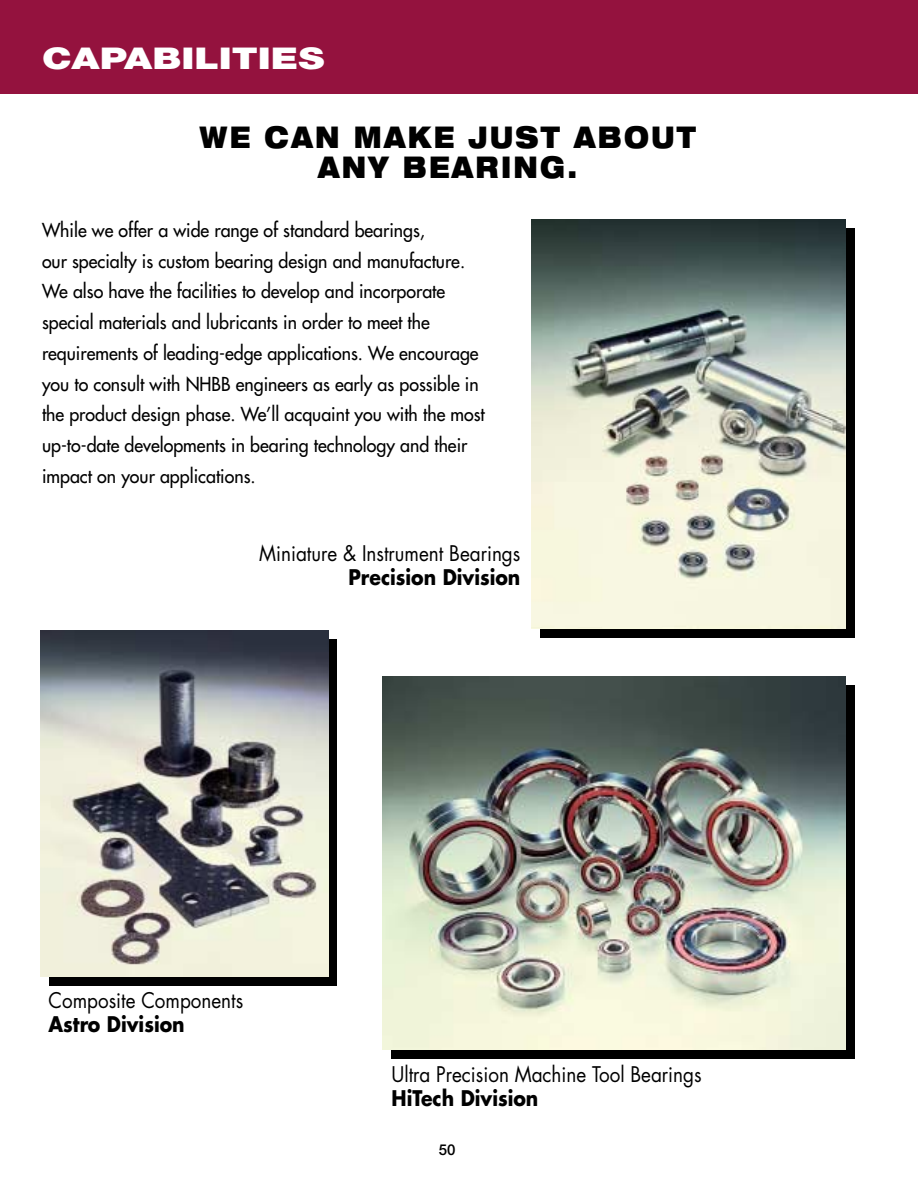
<style>
.page{position:relative;width:918px;height:1188px;background:#fff}
.page>*{position:absolute;margin:0;border:0;box-sizing:border-box;transform-origin:0 0}
.t1{font:900 expanded 30px/30px "Helvetica Neue";letter-spacing:.095em;color:#000;text-align:center;scale:.8 1}
.t2{font:900 30px "Helvetica Neue";color:#fff;scale:1.3 1}
.t3{font:21px "Futura";color:#000;scale:.9 1}
.t4{font:700 21px "Futura";color:#000;scale:.9 1}
.t5{font:18.75px/30.8px "Futura";color:#000;scale:.95 1}
.t6{font:500 15px "Helvetica Neue";color:#000}
</style>
<div class="page">
<div style="left:0;top:0;width:918px;height:94px;background:#94123e"></div>
<div style="left:50px;top:639px;width:288px;height:347px;background:#000"></div>
<img style="left:40px;top:630px;width:288px;height:346px">
<div style="left:392px;top:686px;width:463px;height:373px;background:#000"></div>
<div style="left:540px;top:228px;width:315px;height:410px;background:#000"></div>
<img style="left:531px;top:219px;width:315px;height:409px">
<img style="left:382px;top:676px;width:464px;height:374px">
<h1 class="t2" style="left:42px;top:48px;width:219px">CAPABILITIES</h1>
<h1 class="t1" style="left:200px;top:125px;width:622px">WE CAN MAKE JUST ABOUT<br>ANY BEARING.</h1>
<p class="t5" style="left:42px;top:216px;width:468px">While we offer a wide range of standard bearings,<br>our specialty is custom bearing design and manufacture.<br>We also have the facilities to develop and incorporate special materials and lubricants in order to meet the requirements of leading-edge applications. We encourage you to consult with NHBB engineers as early as possible in the product design phase. We’ll acquaint you with the most up-to-date developments in bearing technology and their impact on your applications.</p>
<p class="t3" style="left:259px;top:544px;width:292px">Miniature &amp; Instrument Bearings</p>
<p class="t4" style="left:348px;top:568px;width:193px">Precision Division</p>
<p class="t3" style="left:49px;top:991px;width:218px">Composite Components</p>
<p class="t4" style="left:49px;top:1015px;width:153px">Astro Division</p>
<p class="t3" style="left:391px;top:1064px;width:346px">Ultra Precision Machine Tool Bearings</p>
<p class="t4" style="left:391px;top:1088px;width:165px">HiTech Division</p>
<p class="t6" style="left:439px;top:1144px;width:18px">50</p>
</div>
